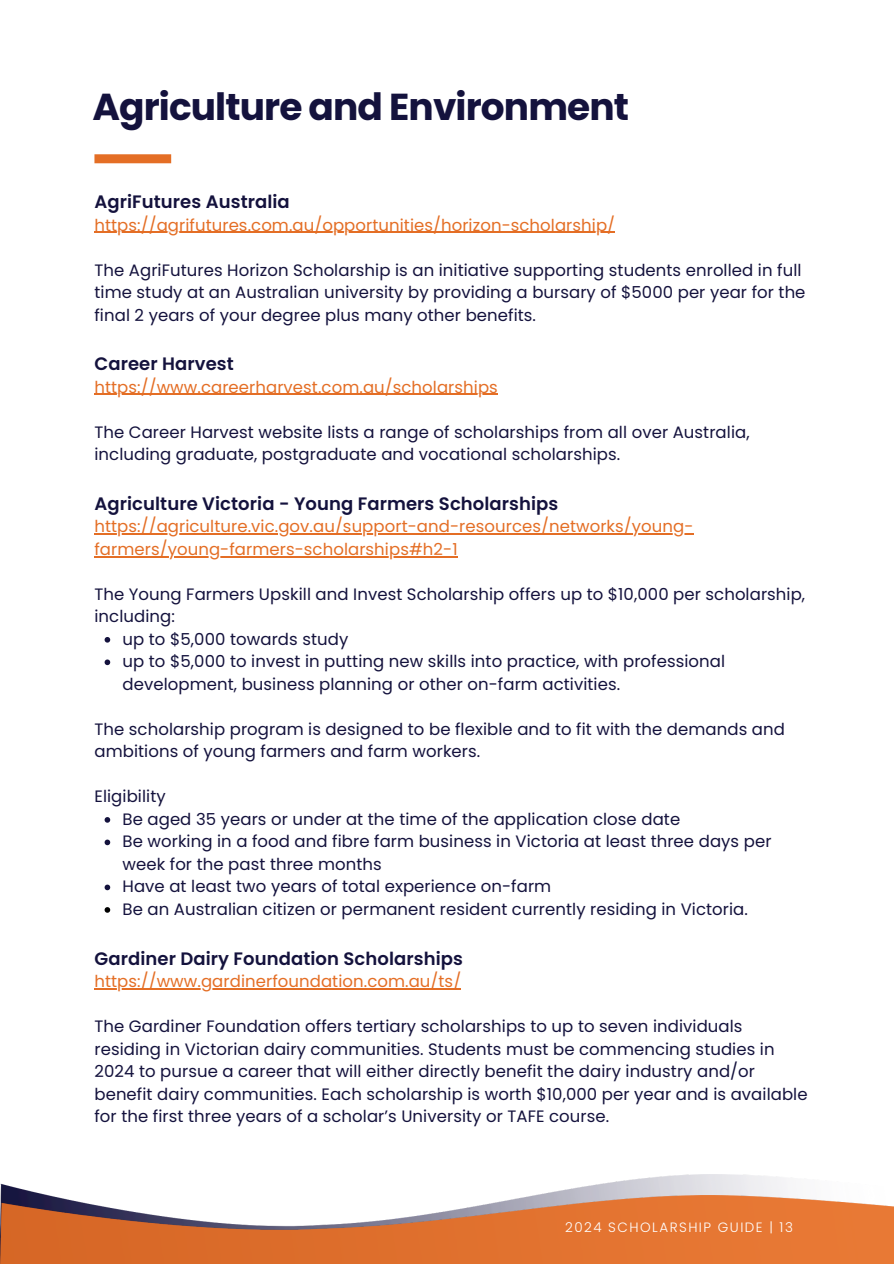
<style>
.page{position:relative;width:894px;height:1264px;background:#fff}
.page>*{position:absolute;margin:0;border:0;box-sizing:border-box;transform-origin:0 0}
.t1{font:700 37.5px "Poppins";letter-spacing:-.025em;color:#14123d}
.t2{font:600 18px "Poppins";letter-spacing:.005em;color:#14123d}
.t3{font:16.5px/22.5px "Poppins";letter-spacing:.005em;color:#14123d}
.t4{font:16.5px "Poppins";letter-spacing:.005em;color:#e46e25}
.t5{font:300 13.5px "Poppins";letter-spacing:.11em;color:#fff}
</style>
<div class="page">
<hr style="left:94px;top:232px;width:521px;height:1px;background:#e46e25">
<hr style="left:94px;top:394px;width:404px;height:1px;background:#e46e25">
<hr style="left:94px;top:533px;width:599px;height:1px;background:#e46e25">
<hr style="left:94px;top:556px;width:363px;height:1px;background:#e46e25">
<svg style="left:105px;top:637px;width:5px;height:5px"></svg>
<svg style="left:105px;top:659px;width:5px;height:6px"></svg>
<svg style="left:105px;top:817px;width:5px;height:5px"></svg>
<svg style="left:105px;top:839px;width:5px;height:6px"></svg>
<svg style="left:105px;top:884px;width:5px;height:6px"></svg>
<svg style="left:105px;top:907px;width:5px;height:5px"></svg>
<hr style="left:94px;top:988px;width:367px;height:1px;background:#e46e25">
<img style="left:0;top:1174px;width:788px;height:21px">
<img style="left:0;top:1195px;width:893px;height:68px">
<div style="left:94px;top:154px;width:77px;height:9px;background:#e46e25"></div>
<h1 class="t1" style="left:92px;top:80px;width:538px">Agriculture and Environment</h1>
<h1 class="t2" style="left:94px;top:189px;width:197px">AgriFutures Australia</h1>
<h2 class="t4" style="left:94px;top:213px;width:522px">https://agrifutures.com.au/opportunities/horizon-scholarship/</h2>
<h2 class="t3" style="left:94px;top:259px;width:708px">The AgriFutures Horizon Scholarship is an initiative supporting students enrolled in full</h2>
<h2 class="t3" style="left:94px;top:281px;width:712px">time study at an Australian university by providing a bursary of $5000 per year for the final 2 years of your degree plus many other benefits.</h2>
<h2 class="t2" style="left:94px;top:351px;width:141px">Career Harvest</h2>
<h2 class="t4" style="left:94px;top:375px;width:405px">https://www.careerharvest.com.au/scholarships</h2>
<h2 class="t3" style="left:94px;top:421px;width:656px">The Career Harvest website lists a range of scholarships from all over Australia,</h2>
<h2 class="t3" style="left:94px;top:443px;width:527px">including graduate, postgraduate and vocational scholarships.</h2>
<h2 class="t2" style="left:94px;top:491px;width:465px">Agriculture Victoria - Young Farmers Scholarships</h2>
<h2 class="t4" style="left:94px;top:515px;width:600px">https://agriculture.vic.gov.au/support-and-resources/networks/young-</h2>
<h2 class="t4" style="left:94px;top:537px;width:364px">farmers/young-farmers-scholarships#h2-1</h2>
<h2 class="t3" style="left:94px;top:583px;width:712px">The Young Farmers Upskill and Invest Scholarship offers up to $10,000 per scholarship, including:</h2>
<p class="t3" style="left:122px;top:628px;width:227px">up to $5,000 towards study</p>
<p class="t3" style="left:122px;top:650px;width:604px">up to $5,000 to invest in putting new skills into practice, with professional development, business planning or other on-farm activities.</p>
<h2 class="t3" style="left:94px;top:718px;width:691px">The scholarship program is designed to be flexible and to fit with the demands and ambitions of young farmers and farm workers.</h2>
<h2 class="t3" style="left:94px;top:785px;width:73px">Eligibility</h2>
<p class="t3" style="left:122px;top:808px;width:559px">Be aged 35 years or under at the time of the application close date</p>
<p class="t3" style="left:122px;top:830px;width:650px">Be working in a food and fibre farm business in Victoria at least three days per week for the past three months</p>
<p class="t3" style="left:122px;top:875px;width:430px">Have at least two years of total experience on-farm</p>
<p class="t3" style="left:122px;top:898px;width:626px">Be an Australian citizen or permanent resident currently residing in Victoria.</p>
<h2 class="t2" style="left:94px;top:945px;width:370px">Gardiner Dairy Foundation Scholarships</h2>
<h2 class="t4" style="left:94px;top:969px;width:368px">https://www.gardinerfoundation.com.au/ts/</h2>
<h2 class="t3" style="left:94px;top:1015px;width:649px">The Gardiner Foundation offers tertiary scholarships to up to seven individuals</h2>
<p class="t3" style="left:94px;top:1037px;width:714px">residing in Victorian dairy communities. Students must be commencing studies in 2024 to pursue a career that will either directly benefit the dairy industry and/or benefit dairy communities. Each scholarship is worth $10,000 per year and is available for the first three years of a scholar’s University or TAFE course.</p>
<p class="t5" style="left:565px;top:1217px;width:229px">2024 SCHOLARSHIP GUIDE | 13</p>
</div>
